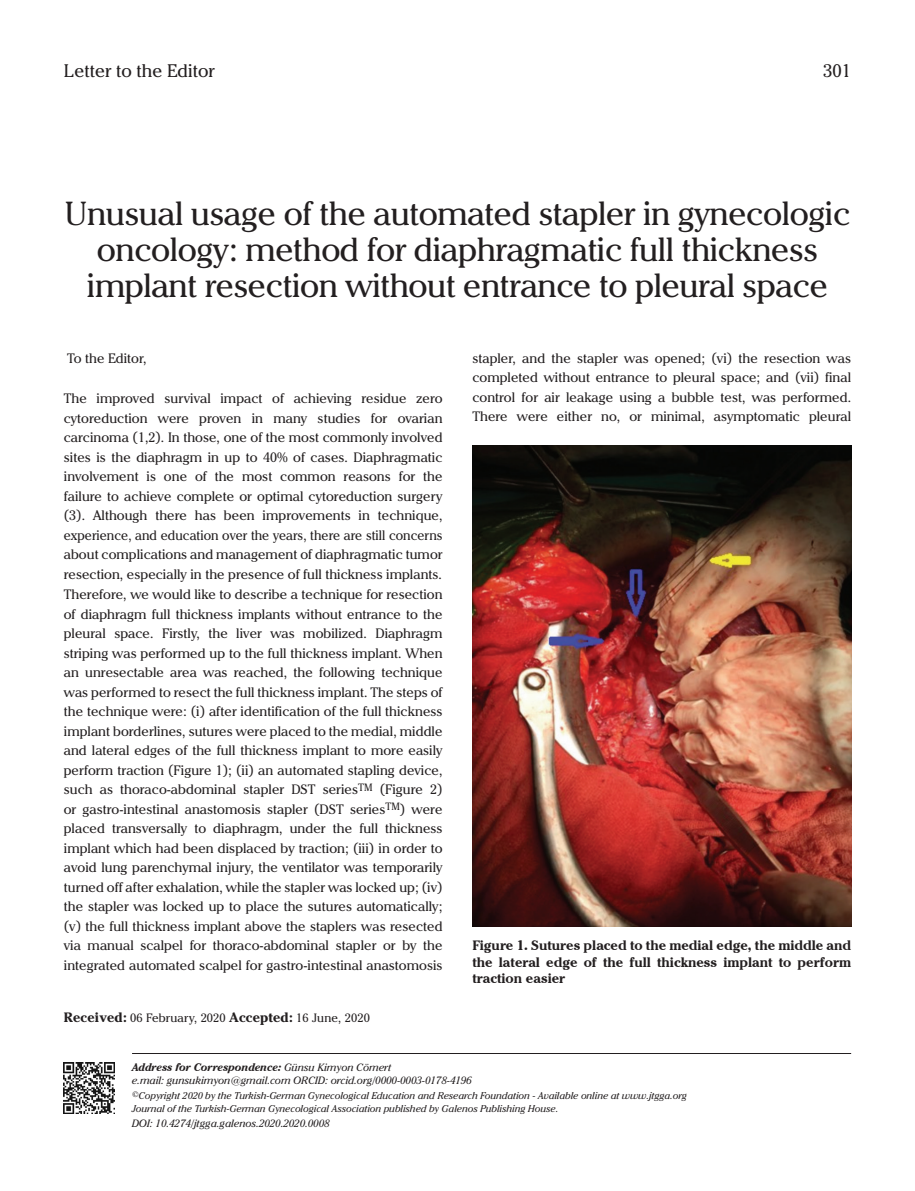
<style>
.page{position:relative;width:915px;height:1191px;background:#fff}
.page>*{position:absolute;margin:0;border:0;box-sizing:border-box;transform-origin:0 0}
.BASLIK{font:33px/36px "Cheltenham IT Cby BT";letter-spacing:-.015em;color:#231f20;text-align:center}
.TURU{font:18px "Cheltenham IT Cby BT";color:#231f20}
.YAZI{font:13.5px/19.5px "Cheltenham IT Cby BT";color:#231f20;text-align:justify}
.RESİM-ALTI{font:700 13.5px/16.5px "Cheltenham IT Cby BT";color:#231f20;text-align:justify}
.OZET{font:12px "Cheltenham IT Cby BT";letter-spacing:.01em;color:#231f20}
.YAZI-2{font:italic 700 10.8px "Cheltenham IT Cby BT";color:#231f20}
.YAZI-3{font:italic 10.5px "Cheltenham IT Cby BT";color:#231f20}
.YAZI-4{font:italic 9.75px "Cheltenham IT Cby BT";color:#231f20}
.s1{font-family:"Cheltenham";font-weight:700;font-size:13.5px}
.s2{font-weight:400;font-size:10.5px}
</style>
<div class="page">
<hr style="left:132px;top:1053px;width:718px;height:1px;background:#231f20">
<img style="left:64px;top:1062px;width:51px;height:51px">
<img style="left:472px;top:445px;width:378px;height:481px">
<p class="TURU" style="left:64px;top:60px;width:152px">Letter to the Editor</p>
<p class="TURU" style="left:823px;top:60px;width:29px">301</p>
<p class="BASLIK" style="left:64px;top:195px;width:787px">Unusual usage of the automated stapler in gynecologic oncology: method for diaphragmatic full thickness implant resection without entrance to pleural space</p>
<p class="YAZI" style="left:67px;top:348px;width:81px">To the Editor,</p>
<p class="YAZI" style="left:64px;top:388px;width:380px">The improved survival impact of achieving residue zero cytoreduction were proven in many studies for ovarian carcinoma (1,2). In those, one of the most commonly involved sites is the diaphragm in up to 40% of cases. Diaphragmatic involvement is one of the most common reasons for the failure to achieve complete or optimal cytoreduction surgery (3). Although there has been improvements in technique, experience, and education over the years, there are still concerns about complications and management of diaphragmatic tumor resection, especially in the presence of full thickness implants.</p>
<p class="YAZI" style="left:64px;top:584px;width:380px">Therefore, we would like to describe a technique for resection of diaphragm full thickness implants without entrance to the pleural space. Firstly, the liver was mobilized. Diaphragm striping was performed up to the full thickness implant. When an unresectable area was reached, the following technique was performed to resect the full thickness implant. The steps of the technique were: (i) after identification of the full thickness implant borderlines, sutures were placed to the medial, middle and lateral edges of the full thickness implant to more easily perform traction (Figure 1); (ii) an automated stapling device, such as thoraco-abdominal stapler DST series<sup>TM</sup> (Figure 2) or gastro-intestinal anastomosis stapler (DST series<sup>TM</sup>) were placed transversally to diaphragm, under the full thickness implant which had been displaced by traction; (iii) in order to avoid lung parenchymal injury, the ventilator was temporarily turned off after exhalation, while the stapler was locked up; (iv) the stapler was locked up to place the sutures automatically; (v) the full thickness implant above the staplers was resected via manual scalpel for thoraco-abdominal stapler or by the integrated automated scalpel for gastro-intestinal anastomosis</p>
<p class="OZET" style="left:64px;top:1010px;width:307px"><span class="s1">Received:</span> 06 February, 2020 <span class="s1">Accepted:</span> 16 June, 2020</p>
<p class="YAZI" style="left:472px;top:348px;width:380px">stapler, and the stapler was opened; (vi) the resection was completed without entrance to pleural space; and (vii) final control for air leakage using a bubble test, was performed.<br>There were either no, or minimal, asymptomatic pleural</p>
<p class="RESİM-ALTI" style="left:472px;top:937px;width:380px">Figure 1. Sutures placed to the medial edge, the middle and the lateral edge of the full thickness implant to perform traction easier</p>
<p class="YAZI-2" style="left:132px;top:1060px;width:261px">Address for Correspondence: <span class="s2">Günsu Kimyon Cömert</span></p>
<p class="YAZI-3" style="left:132px;top:1074px;width:341px">e.mail: gunsukimyon@gmail.com ORCID: orcid.org/0000-0003-0178-4196</p>
<p class="YAZI-4" style="left:132px;top:1089px;width:556px"><sup>©</sup>Copyright 2020 by the Turkish-German Gynecological Education and Research Foundation - Available online at www.jtgga.org</p>
<p class="YAZI-4" style="left:132px;top:1102px;width:428px">Journal of the Turkish-German Gynecological Association published by Galenos Publishing House.</p>
<p class="YAZI-3" style="left:132px;top:1117px;width:199px">DOI: 10.4274/jtgga.galenos.2020.2020.0008</p>
</div>
